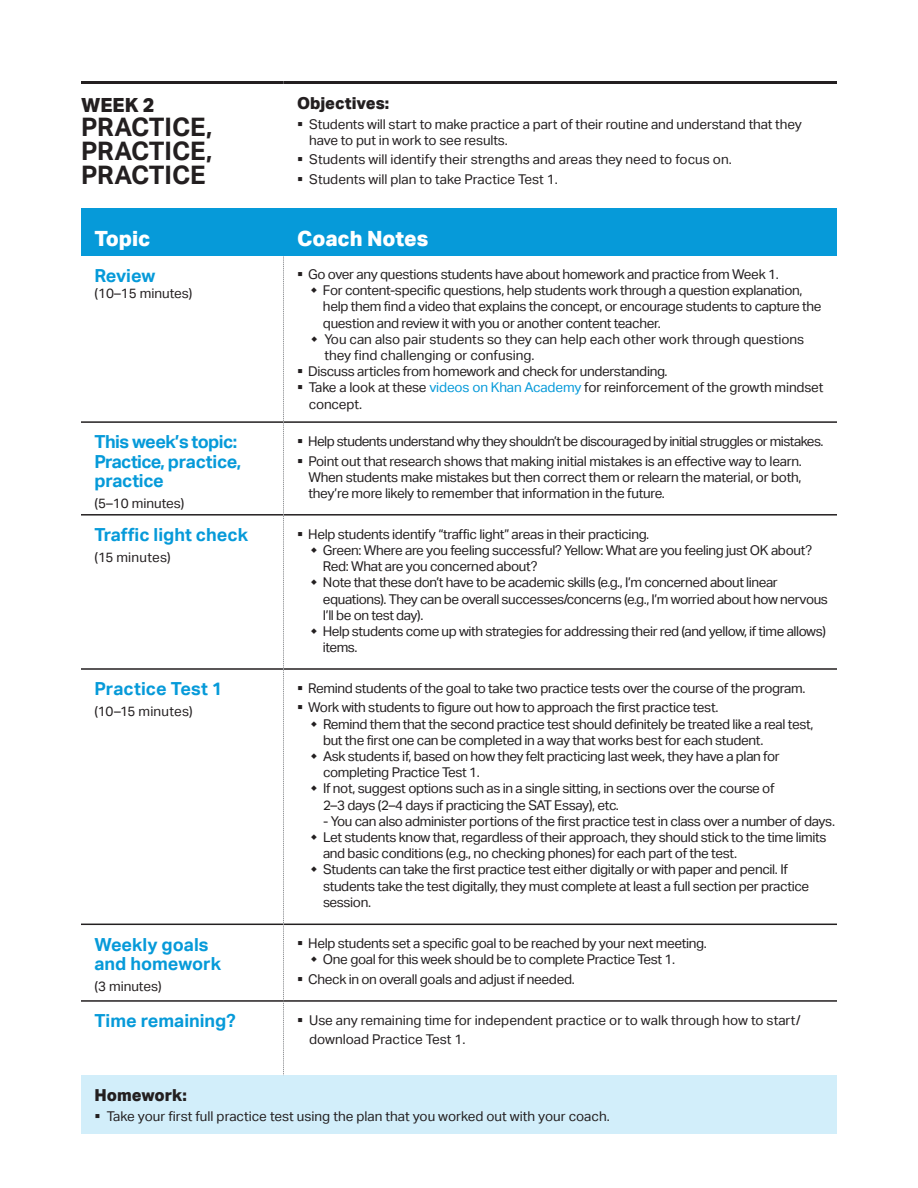
<style>
.page{position:relative;width:918px;height:1188px;background:#fff}
.page>*{position:absolute;margin:0;border:0;box-sizing:border-box;transform-origin:0 0}
.t1{font:700 25.5px/24px "Aktiv Grotesk";color:#231f20;text-align:justify}
.t2{font:800 21px "Aktiv Grotesk";letter-spacing:-.005em;color:#fff}
.t3{font:800 19.5px "Aktiv Grotesk";color:#231f20}
.t4{font:700 18px/19.5px "Aktiv Grotesk";color:#069ad9}
.t5{font:700 18px/19.5px "Aktiv Grotesk";letter-spacing:-.03em;color:#069ad9}
.t6{font:800 16.5px "Aktiv Grotesk";color:#231f20}
.t7{font:13.5px/16.2px "Aktiv Grotesk";letter-spacing:-.025em;color:#231f20}
.t8{font:13.5px/19.5px "Aktiv Grotesk";color:#231f20}
.t9{font:13.5px "Aktiv Grotesk";letter-spacing:.015em;color:#231f20}
.t10{font:13.5px "Aktiv Grotesk";letter-spacing:.02em;color:#231f20}
.s1{color:#069ad9}
</style>
<div class="page">
<div style="left:81px;top:1075px;width:756px;height:58px;background:#d2eefa"></div>
<hr style="left:81px;top:81px;width:203px;height:3px;background:#231f20">
<hr style="left:284px;top:81px;width:553px;height:3px;background:#231f20">
<hr style="left:81px;top:421px;width:202px;height:2px;background:#231f20">
<hr style="left:284px;top:421px;width:553px;height:2px;background:#231f20">
<hr style="left:81px;top:514px;width:202px;height:2px;background:#231f20">
<hr style="left:284px;top:514px;width:553px;height:2px;background:#231f20">
<hr style="left:81px;top:668px;width:202px;height:2px;background:#231f20">
<hr style="left:284px;top:668px;width:553px;height:2px;background:#231f20">
<hr style="left:81px;top:924px;width:202px;height:1px;background:#231f20">
<hr style="left:284px;top:924px;width:553px;height:1px;background:#231f20">
<svg style="left:283px;top:255px;width:1px;height:821px"></svg>
<hr style="left:81px;top:1000px;width:203px;height:2px;background:#231f20">
<hr style="left:284px;top:1000px;width:553px;height:2px;background:#231f20">
<div style="left:81px;top:208px;width:203px;height:47px;background:#069ad9"></div>
<div style="left:284px;top:208px;width:553px;height:47px;background:#069ad9"></div>
<h2 class="t3" style="left:81px;top:92px;width:75px">WEEK 2</h2>
<p class="t6" style="left:297px;top:93px;width:94px">Objectives:</p>
<h2 class="t1" style="left:81px;top:115px;width:133px">PRACTICE, PRACTICE, PRACTICE</h2>
<p class="t7" style="left:309px;top:116px;width:494px;text-indent:-12px">▪ Students will start to make practice a part of their routine and understand that they have to put in work to see results.</p>
<p class="t8" style="left:297px;top:150px;width:436px">▪ Students will identify their strengths and areas they need to focus on.</p>
<p class="t8" style="left:297px;top:170px;width:262px">▪ Students will plan to take Practice Test 1.</p>
<p class="t2" style="left:94px;top:225px;width:57px">Topic</p>
<p class="t2" style="left:297px;top:225px;width:133px">Coach Notes</p>
<p class="t4" style="left:94px;top:266px;width:62px">Review</p>
<p class="t7" style="left:297px;top:266px;width:483px">▪ Go over any questions students have about homework and practice from Week 1.</p>
<p class="t8" style="left:94px;top:283px;width:99px">(10–15 minutes)</p>
<p class="t7" style="left:323px;top:283px;width:500px">For content-specific questions, help students work through a question explanation, help them find a video that explains the concept, or encourage students to capture the question and review it with you or another content teacher.<br>You can also pair students so they can help each other work through questions they find challenging or confusing.</p>
<p class="t7" style="left:297px;top:364px;width:372px">▪ Discuss articles from homework and check for understanding.</p>
<p class="t7" style="left:309px;top:380px;width:516px;text-indent:-12px">▪ Take a look at these <span class="s1">videos on Khan Academy</span> for reinforcement of the growth mindset concept.</p>
<p class="t5" style="left:94px;top:432px;width:148px">This week’s topic:<br>Practice, practice, practice</p>
<p class="t8" style="left:94px;top:494px;width:91px">(5–10 minutes)</p>
<p class="t7" style="left:297px;top:433px;width:528px">▪ Help students understand why they shouldn’t be discouraged by initial struggles or mistakes.</p>
<p class="t7" style="left:308px;top:453px;width:495px;text-align:justify;text-indent:-11px">▪ Point out that research shows that making initial mistakes is an effective way to learn.<br>When students make mistakes but then correct them or relearn the material, or both, they’re more likely to remember that information in the future.</p>
<p class="t4" style="left:94px;top:525px;width:155px">Traffic light check</p>
<p class="t7" style="left:297px;top:526px;width:354px">▪ Help students identify “traffic light” areas in their practicing.</p>
<p class="t10" style="left:95px;top:549px;width:78px">(15 minutes)</p>
<p class="t7" style="left:323px;top:542px;width:507px">Green: Where are you feeling successful? Yellow: What are you feeling just OK about?<br>Red: What are you concerned about?<br>Note that these don’t have to be academic skills (e.g., I’m concerned about linear equations). They can be overall successes/concerns (e.g., I’m worried about how nervous I’ll be on test day).<br>Help students come up with strategies for addressing their red (and yellow, if time allows) items.</p>
<p class="t4" style="left:94px;top:679px;width:130px">Practice Test 1</p>
<p class="t7" style="left:297px;top:680px;width:510px">▪ Remind students of the goal to take two practice tests over the course of the program.</p>
<p class="t9" style="left:94px;top:704px;width:100px">(10–15 minutes)</p>
<p class="t7" style="left:323px;top:700px;width:492px;text-indent:-26px">▪ Work with students to figure out how to approach the first practice test.<br>Remind them that the second practice test should definitely be treated like a real test, but the first one can be completed in a way that works best for each student.<br>Ask students if, based on how they felt practicing last week, they have a plan for completing Practice Test 1.<br>If not, suggest options such as in a single sitting, in sections over the course of<br>2–3 days (2–4 days if practicing the SAT Essay), etc.</p>
<p class="t7" style="left:323px;top:813px;width:514px">- You can also administer portions of the first practice test in class over a number of days.<br>Let students know that, regardless of their approach, they should stick to the time limits and basic conditions (e.g., no checking phones) for each part of the test.<br>Students can take the first practice test either digitally or with paper and pencil. If students take the test digitally, they must complete at least a full section per practice session.</p>
<p class="t4" style="left:94px;top:935px;width:128px">Weekly goals and homework</p>
<p class="t8" style="left:94px;top:977px;width:69px">(3 minutes)</p>
<p class="t7" style="left:297px;top:935px;width:411px;text-align:center">▪ Help students set a specific goal to be reached by your next meeting.<br>One goal for this week should be to complete Practice Test 1.</p>
<p class="t7" style="left:297px;top:971px;width:279px">▪ Check in on overall goals and adjust if needed.</p>
<p class="t4" style="left:94px;top:1011px;width:143px">Time remaining?</p>
<p class="t8" style="left:309px;top:1010px;width:493px;text-indent:-12px">▪ Use any remaining time for independent practice or to walk through how to start/ download Practice Test 1.</p>
<p class="t6" style="left:94px;top:1085px;width:94px">Homework:</p>
<p class="t8" style="left:94px;top:1106px;width:517px">▪ Take your first full practice test using the plan that you worked out with your coach.</p>
</div>
